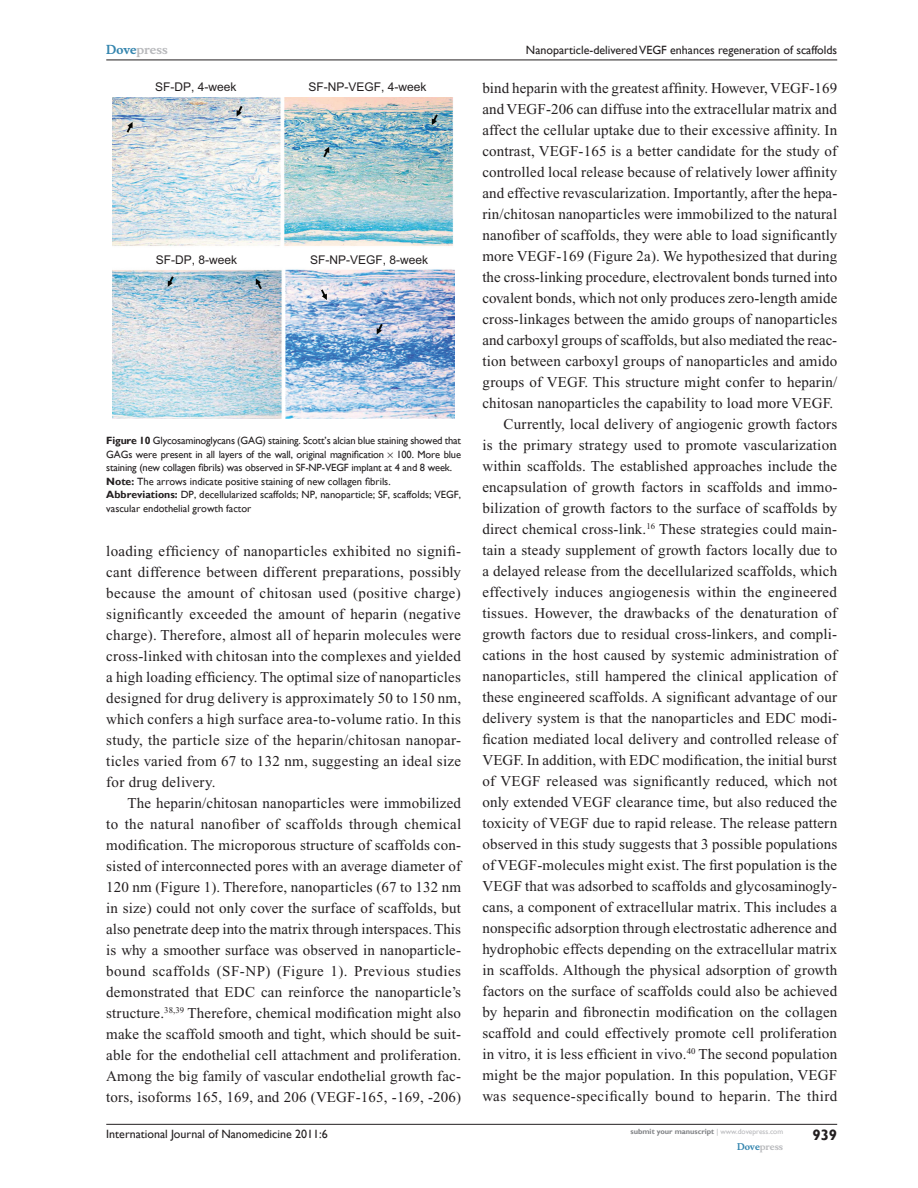
<style>
.page{position:relative;width:918px;height:1188px;background:#fff}
.page>*{position:absolute;margin:0;border:0;box-sizing:border-box;transform-origin:0 0}
.t1{font:15px/21px "Times New Roman";letter-spacing:.01em;color:#231f20;text-align:justify}
.t2{font:700 15px "Gill Sans";color:#231f20}
.t3{font:12px "Gill Sans";color:#231f20}
.t4{font:12px "Arial";color:#231f20}
.t5{font:700 12px "Musee";color:#b8b9bc}
.t6{font:10.5px/13.5px "Gill Sans";letter-spacing:-.015em;color:#231f20}
.t7{font:700 9px "Musee";color:#b8b9bc}
.t8{font:700 7.5px "Gill Sans";color:#808285}
.s1{color:#3485ae}
.s2{font-weight:700}
.s3{font-weight:400;color:#b8b9bc}
</style>
<div class="page">
<hr style="left:106px;top:1124px;width:731px;height:1px;background:#231f20">
<hr style="left:106px;top:60px;width:731px;height:1px;background:#231f20">
<img style="left:112px;top:98px;width:342px;height:321px">
<svg style="left:377px;top:324px;width:6px;height:11px"></svg>
<svg style="left:321px;top:289px;width:6px;height:11px"></svg>
<svg style="left:323px;top:147px;width:6px;height:10px"></svg>
<svg style="left:432px;top:114px;width:6px;height:11px"></svg>
<svg style="left:237px;top:106px;width:6px;height:11px"></svg>
<svg style="left:127px;top:122px;width:6px;height:11px"></svg>
<svg style="left:256px;top:279px;width:6px;height:10px"></svg>
<svg style="left:168px;top:276px;width:6px;height:11px"></svg>
<p class="t5" style="left:106px;top:43px;width:63px"><span class="s1">Dove</span>press</p>
<p class="t4" style="left:155px;top:79px;width:83px">SF-DP, 4-week</p>
<p class="t4" style="left:308px;top:79px;width:120px">SF-NP-VEGF, 4-week</p>
<p class="t4" style="left:156px;top:252px;width:83px">SF-DP, 8-week</p>
<p class="t4" style="left:310px;top:252px;width:120px">SF-NP-VEGF, 8-week</p>
<p class="t6" style="left:106px;top:434px;width:356px"><span class="s2">Figure 10</span> Glycosaminoglycans (GAG) staining. Scott’s alcian blue staining showed that GAGs were present in all layers of the wall, original magnification 100. More blue staining (new collagen fibrils) was observed in SF-NP-VEGF implant at 4 and 8 week.<br><span class="s2">Note:</span> The arrows indicate positive staining of new collagen fibrils.<br><span class="s2">Abbreviations:</span> DP, decellularized scaffolds; NP, nanoparticle; SF, scaffolds; VEGF, vascular endothelial growth factor</p>
<p class="t1" style="left:106px;top:540px;width:356px">loading efficiency of nanoparticles exhibited no signifi&shy;cant difference between different preparations, possibly because the amount of chitosan used (positive charge) significantly exceeded the amount of heparin (negative charge). Therefore, almost all of heparin molecules were cross-linked with chitosan into the complexes and yielded a high loading efficiency. The optimal size of nanoparticles designed for drug delivery is approximately 50 to 150 nm, which confers a high surface area-to-volume ratio. In this study, the particle size of the heparin/chitosan nanopar&shy;ticles varied from 67 to 132 nm, suggesting an ideal size for drug delivery.</p>
<p class="t1" style="left:106px;top:792px;width:357px;text-indent:21px">The heparin/chitosan nanoparticles were immobilized to the natural nanofiber of scaffolds through chemical modification. The microporous structure of scaffolds con&shy;sisted of interconnected pores with an average diameter of 120 nm (Figure 1). Therefore, nanoparticles (67 to 132 nm in size) could not only cover the surface of scaffolds, but also penetrate deep into the matrix through interspaces. This is why a smoother surface was observed in nanoparticle&shy;bound scaffolds (SF-NP) (Figure 1). Previous studies demonstrated that EDC can reinforce the nanoparticle’s structure.<sup>38,39</sup> Therefore, chemical modification might also make the scaffold smooth and tight, which should be suit&shy;able for the endothelial cell attachment and proliferation.<br>Among the big family of vascular endothelial growth fac&shy;tors, isoforms 165, 169, and 206 (VEGF-165, -169, -206)</p>
<p class="t3" style="left:526px;top:43px;width:313px">Nanoparticle-delivered VEGF enhances regeneration of scaffolds</p>
<p class="t1" style="left:482px;top:77px;width:357px;text-align:right">bind heparin with the greatest affinity. However, VEGF-169 and VEGF-206 can diffuse into the extracellular matrix and affect the cellular uptake due to their excessive affinity. In contrast, VEGF-165 is a better candidate for the study of controlled local release because of relatively lower affinity and effective revascularization. Importantly, after the hepa&shy;rin/chitosan nanoparticles were immobilized to the natural nanofiber of scaffolds, they were able to load significantly more VEGF-169 (Figure 2a). We hypothesized that during the cross-linking procedure, electrovalent bonds turned into covalent bonds, which not only produces zero-length amide cross-linkages between the amido groups of nanoparticles and carboxyl groups of scaffolds, but also mediated the reac&shy;tion between carboxyl groups of nanoparticles and amido groups of VEGF. This structure might confer to heparin/ chitosan nanoparticles the capability to load more VEGF.<br>Currently, local delivery of angiogenic growth factors<br>is the primary strategy used to promote vascularization within scaffolds. The established approaches include the encapsulation of growth factors in scaffolds and immo&shy;bilization of growth factors to the surface of scaffolds by direct chemical cross-link.<sup>16</sup> These strategies could main&shy;tain a steady supplement of growth factors locally due to a delayed release from the decellularized scaffolds, which effectively induces angiogenesis within the engineered tissues. However, the drawbacks of the denaturation of growth factors due to residual cross-linkers, and compli&shy;cations in the host caused by systemic administration of nanoparticles, still hampered the clinical application of these engineered scaffolds. A significant advantage of our delivery system is that the nanoparticles and EDC modi&shy;fication mediated local delivery and controlled release of VEGF. In addition, with EDC modification, the initial burst of VEGF released was significantly reduced, which not only extended VEGF clearance time, but also reduced the toxicity of VEGF due to rapid release. The release pattern observed in this study suggests that 3 possible populations of VEGF-molecules might exist. The first population is the VEGF that was adsorbed to scaffolds and glycosaminogly&shy;cans, a component of extracellular matrix. This includes a nonspecific adsorption through electrostatic adherence and hydrophobic effects depending on the extracellular matrix in scaffolds. Although the physical adsorption of growth factors on the surface of scaffolds could also be achieved by heparin and fibronectin modification on the collagen scaffold and could effectively promote cell proliferation in vitro, it is less efficient in vivo.<sup>40</sup> The second population might be the major population. In this population, VEGF was sequence-specifically bound to heparin. The third</p>
<p class="t3" style="left:106px;top:1127px;width:223px">International Journal of Nanomedicine 2011:6</p>
<p class="t8" style="left:631px;top:1127px;width:154px">submit your manuscript <span class="s3">| www.dovepress.com</span></p>
<p class="t7" style="left:737px;top:1141px;width:48px"><span class="s1">Dove</span>press</p>
<p class="t2" style="left:812px;top:1126px;width:26px">939</p>
</div>
